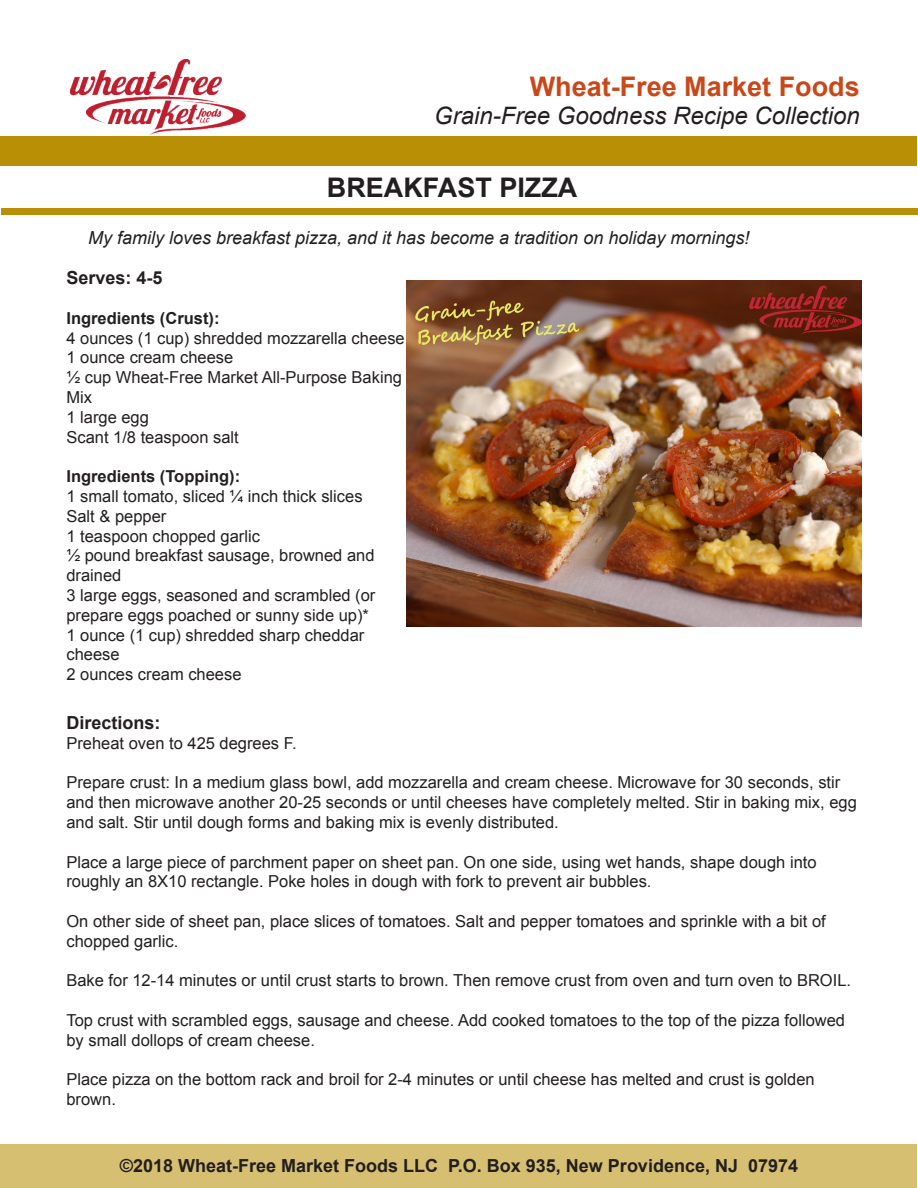
<style>
.page{position:relative;width:918px;height:1188px;background:#fff}
.page>*{position:absolute;margin:0;border:0;box-sizing:border-box;transform-origin:0 0}
.t1{font:700 27px "Arial";color:#c94819}
.t2{font:700 27px "Arial";color:#231f20}
.t3{font:italic 24px "Arial";color:#231f20}
.t4{font:700 18px "Arial";color:#231f20}
.t5{font:italic 18px "Arial";color:#231f20}
.t6{font:16.5px/19.8px "Arial";color:#231f20}
.t7{font:700 16.5px "Arial";color:#231f20}
</style>
<div class="page">
<div style="left:1px;top:136px;width:916px;height:30px;background:#b98f06"></div>
<img style="left:406px;top:280px;width:456px;height:346px">
<img style="left:70px;top:59px;width:175px;height:76px">
<div style="left:1px;top:1144px;width:916px;height:44px;background:#d7bf71"></div>
<div style="left:2px;top:208px;width:916px;height:6px;background:#b98f06"></div>
<p class="t1" style="left:530px;top:67px;width:332px">Wheat-Free Market Foods</p>
<p class="t3" style="left:434px;top:100px;width:427px">Grain-Free Goodness Recipe Collection</p>
<p class="t2" style="left:327px;top:169px;width:252px">BREAKFAST PIZZA</p>
<p class="t5" style="left:88px;top:226px;width:663px">My family loves breakfast pizza, and it has become a tradition on holiday mornings!</p>
<p class="t4" style="left:66px;top:265px;width:98px">Serves: 4-5</p>
<p class="t7" style="left:66px;top:306px;width:155px">Ingredients (Crust):</p>
<p class="t6" style="left:66px;top:328px;width:340px">4 ounces (1 cup) shredded mozzarella cheese</p>
<p class="t6" style="left:66px;top:348px;width:168px">1 ounce cream cheese</p>
<p class="t6" style="left:66px;top:367px;width:337px">½ cup Wheat-Free Market All-Purpose Baking<br>Mix</p>
<p class="t6" style="left:66px;top:407px;width:84px">1 large egg</p>
<p class="t6" style="left:66px;top:427px;width:174px">Scant 1/8 teaspoon salt</p>
<p class="t7" style="left:66px;top:465px;width:175px">Ingredients (Topping):</p>
<p class="t6" style="left:66px;top:486px;width:298px">1 small tomato, sliced ¼ inch thick slices</p>
<p class="t6" style="left:66px;top:506px;width:101px">Salt &amp; pepper</p>
<p class="t6" style="left:66px;top:526px;width:195px">1 teaspoon chopped garlic</p>
<p class="t6" style="left:66px;top:546px;width:310px">½ pound breakfast sausage, browned and drained</p>
<p class="t6" style="left:66px;top:585px;width:311px">3 large eggs, seasoned and scrambled (or prepare eggs poached or sunny side up)*</p>
<p class="t6" style="left:66px;top:625px;width:300px">1 ounce (1 cup) shredded sharp cheddar cheese</p>
<p class="t6" style="left:66px;top:664px;width:177px">2 ounces cream cheese</p>
<p class="t4" style="left:66px;top:710px;width:96px">Directions:</p>
<p class="t6" style="left:66px;top:733px;width:232px">Preheat oven to 425 degrees F.</p>
<p class="t6" style="left:66px;top:773px;width:792px">Prepare crust: In a medium glass bowl, add mozzarella and cream cheese. Microwave for 30 seconds, stir and then microwave another 20-25 seconds or until cheeses have completely melted. Stir in baking mix, egg and salt. Stir until dough forms and baking mix is evenly distributed.</p>
<p class="t6" style="left:66px;top:852px;width:752px">Place a large piece of parchment paper on sheet pan. On one side, using wet hands, shape dough into roughly an 8X10 rectangle. Poke holes in dough with fork to prevent air bubbles.</p>
<p class="t6" style="left:66px;top:911px;width:761px">On other side of sheet pan, place slices of tomatoes. Salt and pepper tomatoes and sprinkle with a bit of chopped garlic.</p>
<p class="t6" style="left:66px;top:971px;width:786px">Bake for 12-14 minutes or until crust starts to brown. Then remove crust from oven and turn oven to BROIL.</p>
<p class="t6" style="left:66px;top:1010px;width:780px">Top crust with scrambled eggs, sausage and cheese. Add cooked tomatoes to the top of the pizza followed by small dollops of cream cheese.</p>
<p class="t6" style="left:66px;top:1070px;width:750px">Place pizza on the bottom rack and broil for 2-4 minutes or until cheese has melted and crust is golden brown.</p>
<p class="t4" style="left:120px;top:1153px;width:680px">©2018 Wheat-Free Market Foods LLC P.O. Box 935, New Providence, NJ 07974</p>
</div>
